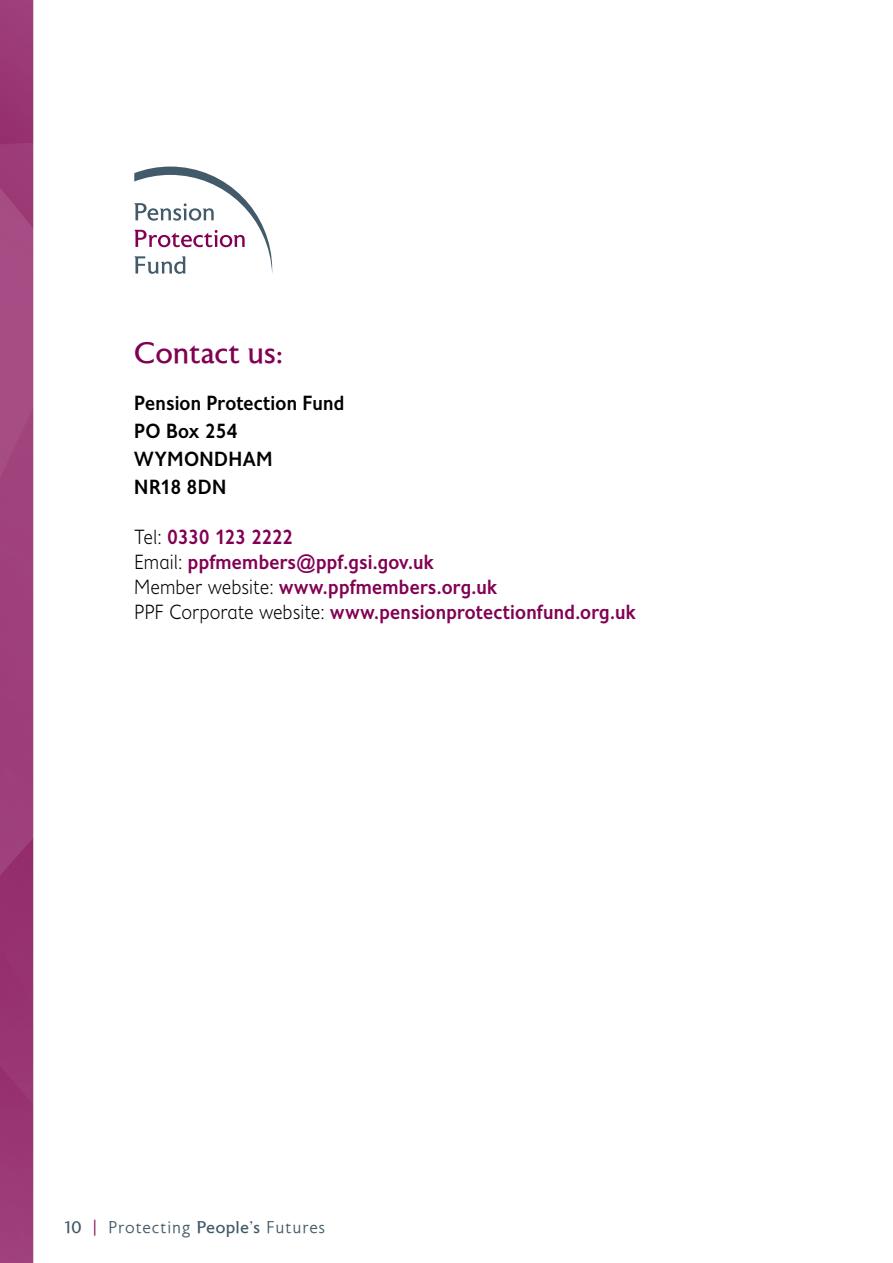
<style>
.page{position:relative;width:893px;height:1263px;background:#fff}
.page>*{position:absolute;margin:0;border:0;box-sizing:border-box;transform-origin:0 0}
.t1{font:30px "Astoria Roman";color:#820053}
.t2{font:600 21px/25.2px "Fiendstar";color:#820053;scale:.95 1}
.t3{font:600 21px/28.2px "Fiendstar";color:#000;scale:.95 1}
.t4{font:300 16.95px "Astoria";letter-spacing:.03em;color:#425a69}
.s1{font-weight:300;color:#000}
.s2{font-family:"Astoria Roman";font-weight:400}
.s3{font-family:"Museo 300";font-weight:400;color:#820053}
</style>
<div class="page">
<img style="left:0;top:0;width:33px;height:1263px">
<svg style="left:134px;top:167px;width:138px;height:107px"></svg>
<p class="t1" style="left:134px;top:337px;width:150px">Contact us:</p>
<p class="t3" style="left:134px;top:388px;width:223px">Pension Protection Fund<br>PO Box 254<br>WYMONDHAM<br>NR18 8DN</p>
<p class="t2" style="left:134px;top:524px;width:529px"><span class="s1">Tel:</span> 0330 123 2222<br><span class="s1">Email:</span> ppfmembers@ppf.gsi.gov.uk<br><span class="s1">Member website:</span> www.ppfmembers.org.uk<br><span class="s1">PPF Corporate website:</span> www.pensionprotectionfund.org.uk</p>
<p class="t4" style="left:64px;top:1218px;width:263px"><span class="s2">10</span> <span class="s3">|</span> Protecting <span class="s2">People’s</span> Futures</p>
</div>
